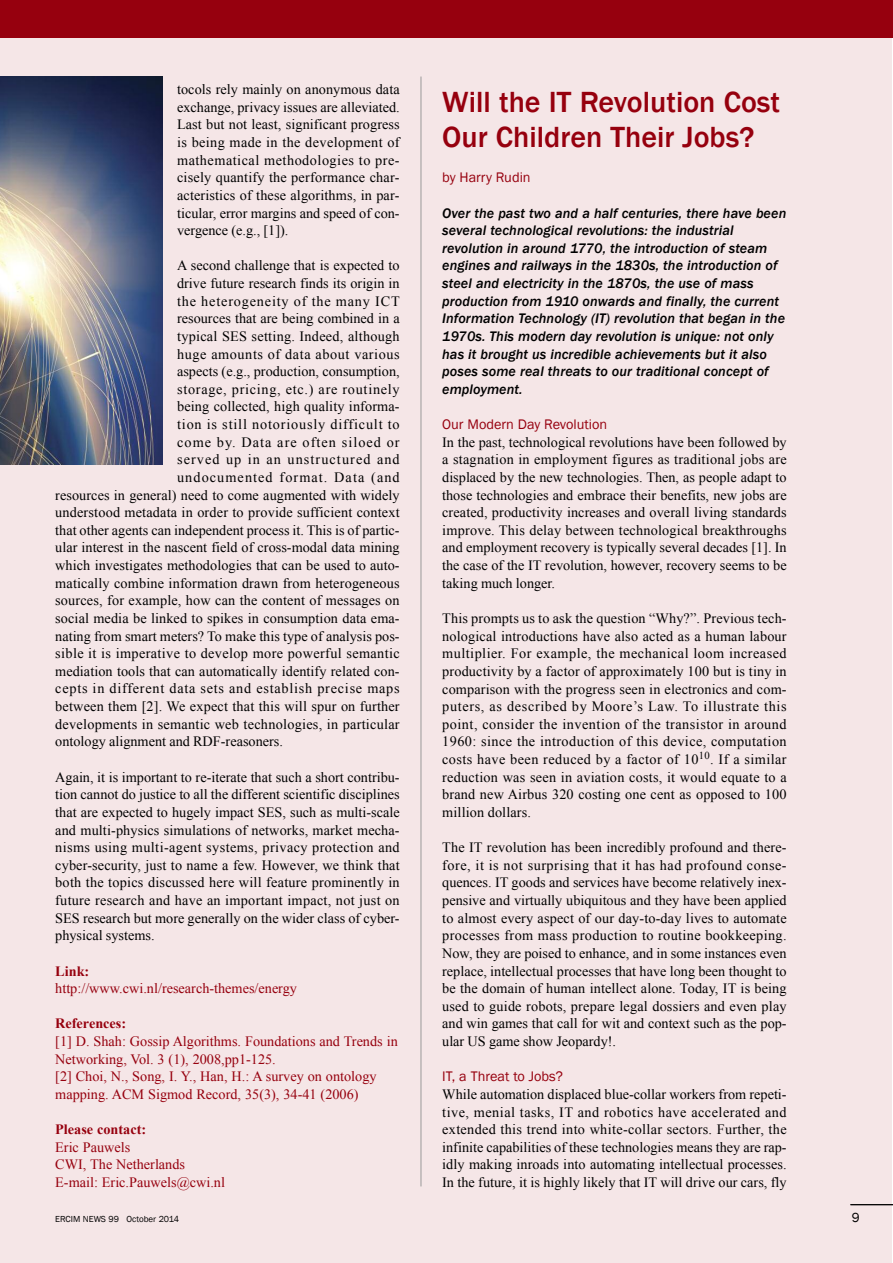
<style>
.page{position:relative;width:893px;height:1263px;background:#fff}
.page>*{position:absolute;margin:0;border:0;box-sizing:border-box;transform-origin:0 0}
.t1{font:500 30px/35.2px "Franklin Gothic";color:#96000e}
.t2{font:14.25px/17.5px "Times New Roman";letter-spacing:.01em;color:#000;text-align:justify}
.t3{font:italic 500 14.25px/17.5px "Franklin Gothic";letter-spacing:.005em;color:#000}
.t4{font:14.25px/17.5px "Times New Roman";color:#96000e}
.t5{font:14.25px "Times New Roman";letter-spacing:.075em;color:#000}
.t6{font:14.25px "Times New Roman";letter-spacing:.06em;color:#000}
.t7{font:14.25px "Franklin Gothic";color:#96000e}
.t8{font:14.25px "Times New Roman";letter-spacing:.055em;color:#000}
.t9{font:14.25px "Times New Roman";letter-spacing:.05em;color:#000}
.t10{font:700 14.25px "Times New Roman";color:#96000e}
.t11{font:14.25px "Times New Roman";letter-spacing:.04em;color:#000}
.t12{font:13.5px "Franklin Gothic";color:#000}
.t13{font:9px "Franklin Gothic";color:#000}
</style>
<div class="page">
<div style="left:0;top:0;width:891px;height:1263px;background:#f5e6e7"></div>
<hr style="left:421px;top:77px;width:1px;height:1109px;background:#999">
<hr style="left:850px;top:1204px;width:43px;height:1px;background:#000">
<div style="left:0;top:0;width:893px;height:38px;background:#96000e"></div>
<img style="left:0;top:77px;width:162px;height:387px">
<p class="t2" style="left:177px;top:81px;width:224px">tocols rely mainly on anonymous data exchange, privacy issues are alleviated.<br>Last but not least, significant progress is being made in the development of mathematical methodologies to pre&shy;cisely quantify the performance char&shy;acteristics of these algorithms, in par&shy;ticular, error margins and speed of con&shy;vergence (e.g., [1]).</p>
<p class="t2" style="left:177px;top:257px;width:224px">A second challenge that is expected to</p>
<p class="t2" style="left:177px;top:274px;width:224px">drive future research finds its origin in</p>
<p class="t6" style="left:177px;top:293px;width:224px">the heterogeneity of the many ICT</p>
<p class="t2" style="left:177px;top:310px;width:224px">resources that are being combined in a</p>
<p class="t2" style="left:177px;top:327px;width:224px">typical SES setting. Indeed, although</p>
<p class="t11" style="left:177px;top:346px;width:224px">huge amounts of data about various</p>
<p class="t2" style="left:177px;top:363px;width:224px">aspects (e.g., production, consumption,</p>
<p class="t9" style="left:177px;top:381px;width:224px">storage, pricing, etc.) are routinely</p>
<p class="t2" style="left:177px;top:398px;width:224px">being collected, high quality informa-</p>
<p class="t6" style="left:177px;top:416px;width:224px">tion is still notoriously difficult to</p>
<p class="t5" style="left:177px;top:434px;width:224px">come by. Data are often siloed or</p>
<p class="t5" style="left:177px;top:452px;width:224px">served up in an unstructured and</p>
<p class="t5" style="left:177px;top:469px;width:224px">undocumented format. Data (and</p>
<p class="t2" style="left:55px;top:486px;width:346px">resources in general) need to come augmented with widely</p>
<p class="t2" style="left:55px;top:504px;width:346px">understood metadata in order to provide sufficient context</p>
<p class="t2" style="left:55px;top:521px;width:346px">that other agents can independent process it. This is of partic-</p>
<p class="t2" style="left:55px;top:539px;width:346px">ular interest in the nascent field of cross-modal data mining</p>
<p class="t2" style="left:55px;top:556px;width:346px">which investigates methodologies that can be used to auto-</p>
<p class="t2" style="left:55px;top:574px;width:346px">matically combine information drawn from heterogeneous</p>
<p class="t2" style="left:55px;top:592px;width:346px">sources, for example, how can the content of messages on</p>
<p class="t2" style="left:55px;top:609px;width:346px">social media be linked to spikes in consumption data ema-</p>
<p class="t2" style="left:55px;top:627px;width:346px">nating from smart meters? To make this type of analysis pos-</p>
<p class="t2" style="left:55px;top:645px;width:346px">sible it is imperative to develop more powerful semantic</p>
<p class="t2" style="left:55px;top:662px;width:346px">mediation tools that can automatically identify related con-</p>
<p class="t8" style="left:55px;top:681px;width:346px">cepts in different data sets and establish precise maps</p>
<p class="t2" style="left:55px;top:697px;width:346px">between them [2]. We expect that this will spur on further</p>
<p class="t2" style="left:55px;top:715px;width:346px">developments in semantic web technologies, in particular</p>
<p class="t2" style="left:55px;top:733px;width:229px">ontology alignment and RDF-reasoners.</p>
<p class="t2" style="left:55px;top:768px;width:346px">Again, it is important to re-iterate that such a short contribu&shy;tion cannot do justice to all the different scientific disciplines that are expected to hugely impact SES, such as multi-scale and multi-physics simulations of networks, market mecha&shy;nisms using multi-agent systems, privacy protection and cyber-security, just to name a few. However, we think that both the topics discussed here will feature prominently in future research and have an important impact, not just on SES research but more generally on the wider class of cyber&shy;physical systems.</p>
<p class="t10" style="left:55px;top:963px;width:36px">Link:</p>
<p class="t4" style="left:55px;top:979px;width:243px">http://www.cwi.nl/research-themes/energy</p>
<p class="t10" style="left:55px;top:1016px;width:72px">References:</p>
<p class="t4" style="left:55px;top:1032px;width:344px">[1] D. Shah: Gossip Algorithms. Foundations and Trends in Networking, Vol. 3 (1), 2008,pp1-125.<br>[2] Choi, N., Song, I. Y., Han, H.: A survey on ontology mapping. ACM Sigmod Record, 35(3), 34-41 (2006)</p>
<p class="t10" style="left:55px;top:1121px;width:92px">Please contact:</p>
<p class="t4" style="left:55px;top:1138px;width:171px">Eric Pauwels<br>CWI, The Netherlands<br>E-mail: Eric.Pauwels@cwi.nl</p>
<p class="t13" style="left:55px;top:1214px;width:125px">ERCIM NEWS 99 October 2014</p>
<h1 class="t1" style="left:442px;top:84px;width:339px">Will the IT Revolution Cost<br>Our Children Their Jobs?</h1>
<p class="t7" style="left:442px;top:169px;width:90px">by Harry Rudin</p>
<p class="t3" style="left:442px;top:204px;width:346px">Over the past two and a half centuries, there have been several technological revolutions: the industrial revolution in around 1770, the introduction of steam engines and railways in the 1830s, the introduction of steel and electricity in the 1870s, the use of mass production from 1910 onwards and finally, the current Information Technology (IT) revolution that began in the 1970s. This modern day revolution is unique: not only has it brought us incredible achievements but it also poses some real threats to our traditional concept of employment.</p>
<p class="t7" style="left:442px;top:416px;width:167px">Our Modern Day Revolution</p>
<p class="t2" style="left:442px;top:433px;width:346px">In the past, technological revolutions have been followed by a stagnation in employment figures as traditional jobs are displaced by the new technologies. Then, as people adapt to those technologies and embrace their benefits, new jobs are created, productivity increases and overall living standards improve. This delay between technological breakthroughs and employment recovery is typically several decades [1]. In the case of the IT revolution, however, recovery seems to be taking much longer.</p>
<p class="t2" style="left:442px;top:609px;width:346px">This prompts us to ask the question “Why?”. Previous tech&shy;nological introductions have also acted as a human labour multiplier. For example, the mechanical loom increased productivity by a factor of approximately 100 but is tiny in comparison with the progress seen in electronics and com&shy;puters, as described by Moore’s Law. To illustrate this point, consider the invention of the transistor in around 1960: since the introduction of this device, computation costs have been reduced by a factor of 10<sup>10</sup>. If a similar reduction was seen in aviation costs, it would equate to a brand new Airbus 320 costing one cent as opposed to 100 million dollars.</p>
<p class="t2" style="left:442px;top:838px;width:346px">The IT revolution has been incredibly profound and there&shy;fore, it is not surprising that it has had profound conse&shy;quences. IT goods and services have become relatively inex&shy;pensive and virtually ubiquitous and they have been applied to almost every aspect of our day-to-day lives to automate processes from mass production to routine bookkeeping.<br>Now, they are poised to enhance, and in some instances even replace, intellectual processes that have long been thought to be the domain of human intellect alone. Today, IT is being used to guide robots, prepare legal dossiers and even play and win games that call for wit and context such as the pop&shy;ular US game show Jeopardy!.</p>
<p class="t7" style="left:442px;top:1068px;width:122px">IT, a Threat to Jobs?</p>
<p class="t2" style="left:442px;top:1085px;width:346px">While automation displaced blue-collar workers from repeti&shy;tive, menial tasks, IT and robotics have accelerated and extended this trend into white-collar sectors. Further, the infinite capabilities of these technologies means they are rap&shy;idly making inroads into automating intellectual processes.<br>In the future, it is highly likely that IT will drive our cars, fly</p>
<p class="t12" style="left:852px;top:1210px;width:9px">9</p>
</div>
